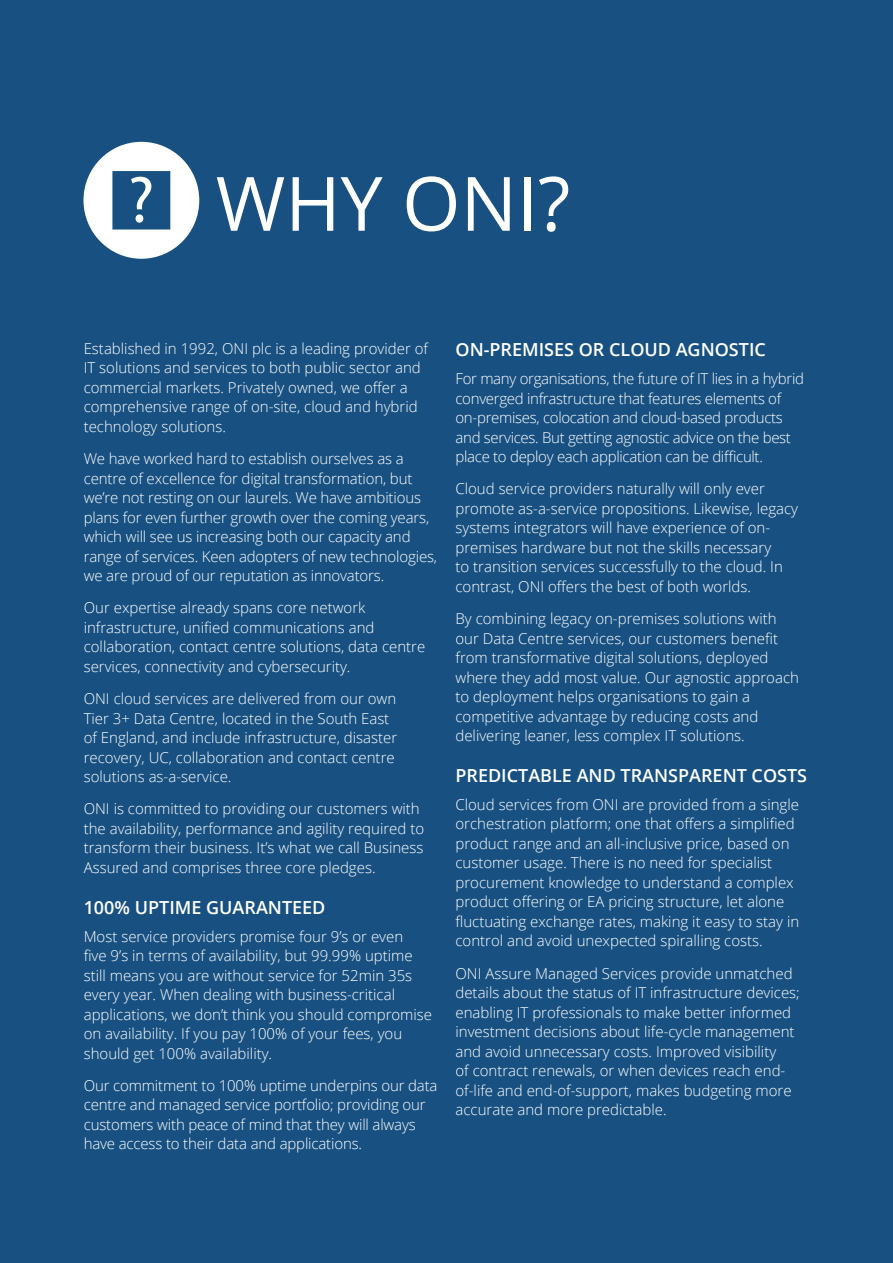
<style>
.page{position:relative;width:893px;height:1263px;background:#185181}
.page>*{position:absolute;margin:0;border:0;box-sizing:border-box;transform-origin:0 0}
.t1{font:75px "Open Sans";color:#fff}
.t2{font:600 18px "Open Sans";color:#fff}
.t3{font:300 15px/19.5px "Open Sans";color:#fff}
.t4{font:300 15px/19.5px "Open Sans";letter-spacing:-.02em;color:#fff}
</style>
<div class="page">
<svg style="left:83px;top:142px;width:116px;height:117px"></svg>
<p class="t1" style="left:216px;top:152px;width:356px">WHY ONI?</p>
<p class="t3" style="left:84px;top:338px;width:346px">Established in 1992, ONI plc is a leading provider of IT solutions and services to both public sector and commercial markets. Privately owned, we offer a comprehensive range of on-site, cloud and hybrid technology solutions.</p>
<p class="t3" style="left:84px;top:448px;width:355px">We have worked hard to establish ourselves as a centre of excellence for digital transformation, but we’re not resting on our laurels. We have ambitious plans for even further growth over the coming years, which will see us increasing both our capacity and range of services. Keen adopters of new technologies, we are proud of our reputation as innovators.</p>
<p class="t3" style="left:84px;top:598px;width:343px">Our expertise already spans core network infrastructure, unified communications and collaboration, contact centre solutions, data centre services, connectivity and cybersecurity.</p>
<p class="t3" style="left:84px;top:688px;width:315px">ONI cloud services are delivered from our own Tier 3+ Data Centre, located in the South East of England, and include infrastructure, disaster recovery, UC, collaboration and contact centre solutions as-a-service.</p>
<p class="t3" style="left:84px;top:799px;width:342px">ONI is committed to providing our customers with the availability, performance and agility required to transform their business. It’s what we call Business Assured and comprises three core pledges.</p>
<p class="t2" style="left:84px;top:895px;width:243px">100% UPTIME GUARANTEED</p>
<p class="t3" style="left:84px;top:926px;width:350px">Most service providers promise four 9’s or even<br>five 9’s in terms of availability, but 99.99% uptime still means you are without service for 52min 35s every year. When dealing with business-critical applications, we don’t think you should compromise on availability. If you pay 100% of your fees, you should get 100% availability.</p>
<p class="t3" style="left:84px;top:1075px;width:355px">Our commitment to 100% uptime underpins our data centre and managed service portfolio; providing our customers with peace of mind that they will always have access to their data and applications.</p>
<p class="t2" style="left:455px;top:337px;width:312px">ON-PREMISES OR CLOUD AGNOSTIC</p>
<p class="t4" style="left:455px;top:368px;width:350px">For many organisations, the future of IT lies in a hybrid converged infrastructure that features elements of</p>
<p class="t4" style="left:455px;top:407px;width:337px">on-premises, colocation and cloud-based products and services. But getting agnostic advice on the best place to deploy each application can be difficult.</p>
<p class="t3" style="left:455px;top:479px;width:344px">Cloud service providers naturally will only ever promote as-a-service propositions. Likewise, legacy systems integrators will have experience of on&shy;premises hardware but not the skills necessary<br>to transition services successfully to the cloud. In contrast, ONI offers the best of both worlds.</p>
<p class="t3" style="left:455px;top:608px;width:345px">By combining legacy on-premises solutions with our Data Centre services, our customers benefit from transformative digital solutions, deployed where they add most value. Our agnostic approach to deployment helps organisations to gain a competitive advantage by reducing costs and delivering leaner, less complex IT solutions.</p>
<p class="t2" style="left:455px;top:763px;width:353px">PREDICTABLE AND TRANSPARENT COSTS</p>
<p class="t3" style="left:455px;top:794px;width:345px">Cloud services from ONI are provided from a single orchestration platform; one that offers a simplified product range and an all-inclusive price, based on customer usage. There is no need for specialist procurement knowledge to understand a complex product offering or EA pricing structure, let alone fluctuating exchange rates, making it easy to stay in control and avoid unexpected spiralling costs.</p>
<p class="t3" style="left:455px;top:963px;width:346px">ONI Assure Managed Services provide unmatched details about the status of IT infrastructure devices; enabling IT professionals to make better informed investment decisions about life-cycle management and avoid unnecessary costs. Improved visibility<br>of contract renewals, or when devices reach end&shy;of-life and end-of-support, makes budgeting more accurate and more predictable.</p>
</div>
